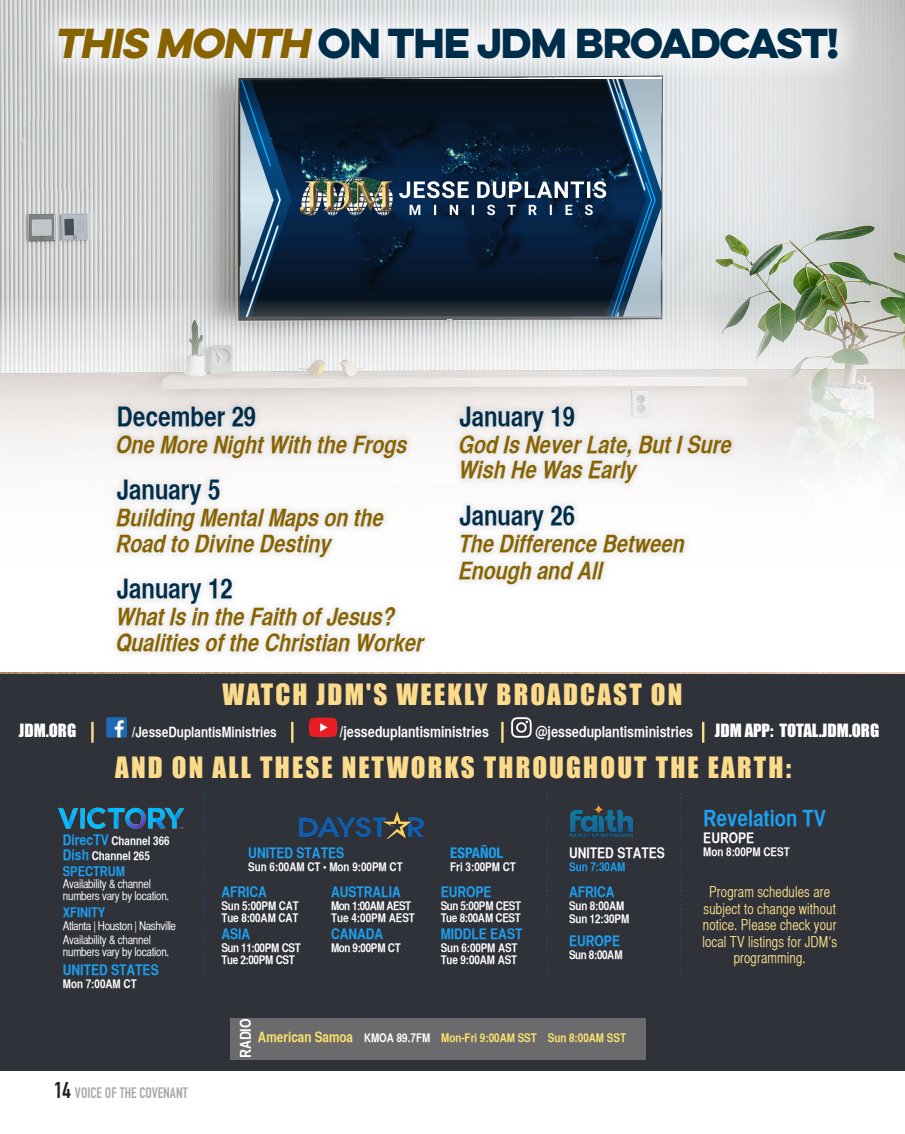
<style>
.page{position:relative;width:905px;height:1134px;background:#fff}
.page>*{position:absolute;margin:0;border:0;box-sizing:border-box;transform-origin:0 0}
.t1{font:700 37.5px "Lulo Clean W01 One";letter-spacing:-.26em;color:#002d4a}
.Body_Text{font:27px "Impact";letter-spacing:.08em;color:#fcdc8c}
.t2{font:27px "Helvetica CY Bold";color:#002d4a}
.t3{font:italic 24px "Helvetica CY Bold";color:#876302}
.t4{font:22.5px "Helvetica CY Bold";color:#1ca1f2}
.t5{font:16.8px "Impact";color:#fff}
.t6{font:15.15px "Helvetica CY Bold";color:#fff}
.Body_Text-2{font:15px/16.5px "Helvetica CY Plain";letter-spacing:.01em;color:#fcdc8c;text-align:center;scale:.93 1}
.t7{font:700 15px "DIN Condensed";color:#a8a9ad}
.t8{font:15px "Helvetica CY Bold";letter-spacing:-.01em;color:#fff}
.t9{font:14.7px "Helvetica CY Bold";color:#1ca1f2}
.t10{font:14.7px "Helvetica CY Bold";color:#fff}
.t11{font:700 condensed 14.7px "Helvetica Neue LT Std";color:#1ca1f2}
.t12{font:14.25px "Helvetica CY Bold";color:#fff}
.t13{font:13.5px "Helvetica CY Bold";color:#1ca1f2}
.t14{font:12px "Helvetica CY Bold";letter-spacing:-.01em;color:#fff}
.t15{font:12px/12px "Helvetica CY Plain";letter-spacing:-.02em;color:#fff}
.t16{font:12px "Helvetica CY Bold";letter-spacing:-.03em;color:#fff}
.t17{font:12px "Helvetica CY Bold";color:#ffe46c}
.t18{font:12px "Helvetica CY Bold";letter-spacing:-.04em;color:#fff}
.t19{font:12px "Helvetica CY Bold";color:#1ca1f2}
.s1{font-style:italic;color:#876302}
.s2{font-size:14.7px;color:#1ca1f2}
.s3{font-size:22.5px;color:#231f20}
.s4{font-size:14.25px}
.s5{color:#fff}
</style>
<div class="page">
<div style="left:0;top:674px;width:904px;height:397px;background:#2f3239"></div>
<div style="left:230px;top:1018px;width:416px;height:42px;background:#6b6b6e"></div>
<svg style="left:546px;top:793px;width:2px;height:180px"></svg>
<svg style="left:202px;top:793px;width:2px;height:178px"></svg>
<svg style="left:680px;top:793px;width:1px;height:180px"></svg>
<img style="left:300px;top:811px;width:123px;height:27px">
<img style="left:570px;top:804px;width:63px;height:33px">
<img style="left:58px;top:807px;width:127px;height:22px">
<svg style="left:106px;top:717px;width:21px;height:20px"></svg>
<svg style="left:309px;top:718px;width:28px;height:19px"></svg>
<hr style="left:91px;top:722px;width:3px;height:21px;background:#fcdc8c">
<hr style="left:291px;top:722px;width:2px;height:21px;background:#fcdc8c">
<hr style="left:501px;top:722px;width:2px;height:21px;background:#fcdc8c">
<hr style="left:702px;top:722px;width:2px;height:21px;background:#fcdc8c">
<svg style="left:511px;top:717px;width:20px;height:21px"></svg>
<img style="left:0;top:0;width:904px;height:674px">
<svg style="left:0;top:140px;width:904px;height:532px"></svg>
<div style="left:110px;top:399px;width:629px;height:260px;background:#a8a9ad;opacity:.2"></div>
<div style="left:30px;top:0;width:835px;height:87px;background:#fff;opacity:.75"></div>
<p class="t1" style="left:54px;top:16px;width:795px"><span class="s1">THISMONTH</span>ON THE JDM BROADCAST!</p>
<p class="t2" style="left:117px;top:400px;width:141px">December 29</p>
<p class="t3" style="left:117px;top:430px;width:292px">One More Night With the Frogs</p>
<p class="t2" style="left:117px;top:473px;width:105px">January 5</p>
<p class="t3" style="left:117px;top:503px;width:269px">Building Mental Maps on the</p>
<p class="t3" style="left:117px;top:529px;width:217px">Road to Divine Destiny</p>
<p class="t2" style="left:117px;top:572px;width:117px">January 12</p>
<p class="t3" style="left:117px;top:602px;width:280px">What Is in the Faith of Jesus?</p>
<p class="t3" style="left:117px;top:628px;width:309px">Qualities of the Christian Worker</p>
<p class="t2" style="left:459px;top:400px;width:117px">January 19</p>
<p class="t3" style="left:459px;top:430px;width:274px">God Is Never Late, But I Sure</p>
<p class="t3" style="left:459px;top:455px;width:179px">Wish He Was Early</p>
<p class="t2" style="left:459px;top:499px;width:117px">January 26</p>
<p class="t3" style="left:459px;top:529px;width:228px">The Difference Between</p>
<p class="t3" style="left:459px;top:556px;width:146px">Enough and All</p>
<p class="Body_Text" style="left:222px;top:674px;width:461px">WATCH JDM'S WEEKLY BROADCAST ON</p>
<p class="t5" style="left:19px;top:718px;width:59px">JDM.ORG</p>
<p class="t12" style="left:132px;top:723px;width:146px">/JesseDuplantisMinistries</p>
<p class="t6" style="left:340px;top:722px;width:150px">/jesseduplantisministries</p>
<p class="t6" style="left:535px;top:723px;width:159px">@jesseduplantisministries</p>
<p class="t5" style="left:714px;top:718px;width:166px">JDM APP: TOTAL.JDM.ORG</p>
<p class="Body_Text" style="left:115px;top:747px;width:677px">AND ON ALL THESE NETWORKS THROUGHOUT THE EARTH:</p>
<p class="t14" style="left:63px;top:834px;width:108px"><span class="s2">DirecTV</span> Channel 366</p>
<p class="t14" style="left:63px;top:848px;width:88px"><span class="s2">Dish</span> Channel 265</p>
<p class="t13" style="left:63px;top:863px;width:64px">SPECTRUM</p>
<p class="t15" style="left:63px;top:877px;width:108px">Availability &amp; channel numbers vary by location.</p>
<p class="t13" style="left:63px;top:904px;width:44px">XFINITY</p>
<p class="t15" style="left:63px;top:920px;width:115px">Atlanta | Houston | Nashville</p>
<p class="t15" style="left:63px;top:934px;width:108px">Availability &amp; channel numbers vary by location.</p>
<p class="t9" style="left:63px;top:961px;width:97px">UNITED STATES</p>
<p class="t14" style="left:63px;top:976px;width:75px">Mon 7:00AM CT</p>
<p class="t7" style="left:54px;top:1082px;width:135px"><span class="s3">14</span> VOICE OF THE COVENANT</p>
<p class="t9" style="left:248px;top:844px;width:97px">UNITED STATES</p>
<p class="t14" style="left:248px;top:860px;width:156px">Sun 6:00AM CT • Mon 9:00PM CT</p>
<p class="t9" style="left:221px;top:882px;width:47px">AFRICA</p>
<p class="t14" style="left:221px;top:898px;width:79px">Sun 5:00PM CAT</p>
<p class="t14" style="left:221px;top:910px;width:79px">Tue 8:00AM CAT</p>
<p class="t9" style="left:221px;top:925px;width:30px">ASIA</p>
<p class="t16" style="left:221px;top:941px;width:81px">Sun 11:00PM CST</p>
<p class="t16" style="left:221px;top:953px;width:75px">Tue 2:00PM CST</p>
<p class="t9" style="left:331px;top:882px;width:71px">AUSTRALIA</p>
<p class="t18" style="left:331px;top:898px;width:82px">Mon 1:00AM AEST</p>
<p class="t14" style="left:331px;top:910px;width:85px">Tue 4:00PM AEST</p>
<p class="t9" style="left:331px;top:925px;width:54px">CANADA</p>
<p class="t16" style="left:331px;top:941px;width:71px">Mon 9:00PM CT</p>
<p class="t11" style="left:450px;top:844px;width:55px">ESPAÑOL</p>
<p class="t14" style="left:450px;top:860px;width:67px">Fri 3:00PM CT</p>
<p class="t9" style="left:440px;top:882px;width:52px">EUROPE</p>
<p class="t16" style="left:440px;top:898px;width:82px">Sun 5:00PM CEST</p>
<p class="t16" style="left:440px;top:910px;width:82px">Tue 8:00AM CEST</p>
<p class="t9" style="left:440px;top:925px;width:83px">MIDDLE EAST</p>
<p class="t14" style="left:440px;top:941px;width:78px">Sun 6:00PM AST</p>
<p class="t14" style="left:440px;top:953px;width:78px">Tue 9:00AM AST</p>
<p class="t10" style="left:569px;top:844px;width:97px">UNITED STATES</p>
<p class="t19" style="left:569px;top:860px;width:58px">Sun 7:30AM</p>
<p class="t9" style="left:569px;top:882px;width:47px">AFRICA</p>
<p class="t14" style="left:569px;top:898px;width:57px">Sun 8:00AM</p>
<p class="t14" style="left:569px;top:911px;width:62px">Sun 12:30PM</p>
<p class="t9" style="left:569px;top:932px;width:52px">EUROPE</p>
<p class="t14" style="left:569px;top:948px;width:55px">Sun 8:00AM</p>
<p class="t8" style="left:236px;top:1058px;width:41px;rotate:-90deg">RADIO</p>
<p class="t17" style="left:258px;top:1031px;width:369px"><span class="s4">American Samoa</span> <span class="s5">KMOA 89.7FM</span> Mon-Fri 9:00AM SST Sun 8:00AM SST</p>
<p class="t4" style="left:703px;top:804px;width:124px">Revelation TV</p>
<p class="t10" style="left:703px;top:829px;width:52px">EUROPE</p>
<p class="t14" style="left:703px;top:844px;width:88px">Mon 8:00PM CEST</p>
<p class="Body_Text-2" style="left:702px;top:884px;width:146px">Program schedules are subject to change without notice. Please check your local TV listings for JDM’s programming.</p>
</div>
